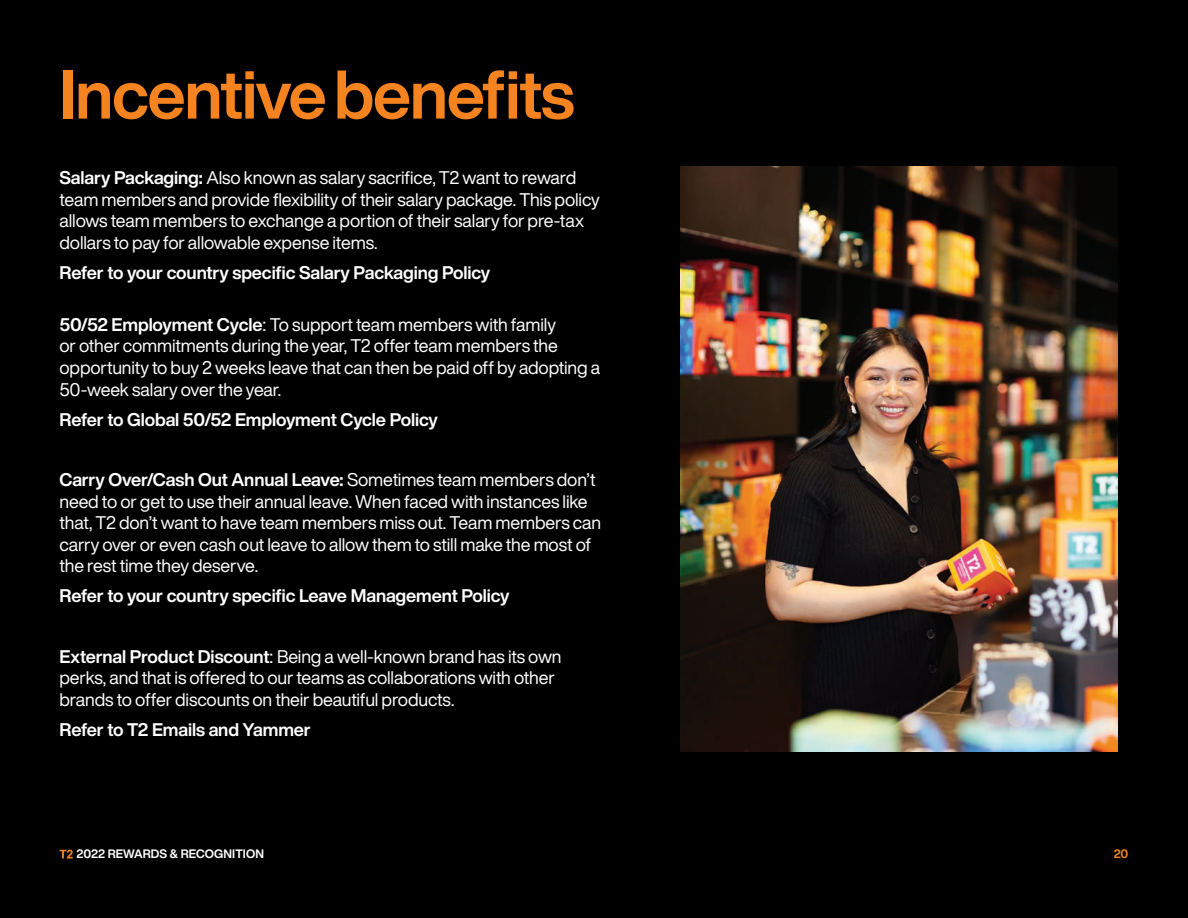
<style>
.page{position:relative;width:1188px;height:918px;background:#000}
.page>*{position:absolute;margin:0;border:0;box-sizing:border-box;transform-origin:0 0}
.t1{font:700 67.5px "Helvetica Now Display";letter-spacing:-.02em;color:#f58420}
.t2{font:18px/21.6px "Helvetica Now Display";letter-spacing:-.01em;color:#fff}
.t3{font:700 18px "Helvetica Now Display";letter-spacing:-.01em;color:#fff}
.t4{font:700 12px "Helvetica Now Display";letter-spacing:.005em;color:#fff}
.t5{font:700 12px "Helvetica Now Display";color:#f58420}
.s1{font-weight:700}
.s2{font-family:"Helvetica Now Text"}
</style>
<div class="page">
<svg style="left:60px;top:850px;width:14px;height:8px"></svg>
<img style="left:680px;top:167px;width:438px;height:584px">
<h1 class="t1" style="left:60px;top:48px;width:517px">Incentive benefits</h1>
<p class="t2" style="left:60px;top:167px;width:542px"><span class="s1">Salary Packaging:</span> Also known as salary sacrifice, T2 want to reward team members and provide flexibility of their salary package. This policy allows team members to exchange a portion of their salary for pre-tax dollars to pay for allowable expense items.</p>
<p class="t3" style="left:60px;top:260px;width:432px">Refer to your country specific Salary Packaging Policy</p>
<p class="t2" style="left:60px;top:314px;width:542px"><span class="s1">50/52 Employment Cycle</span><span class="s2">:</span> To support team members with family<br>or other commitments during the year, T2 offer team members the opportunity to buy 2 weeks leave that can then be paid off by adopting a 50-week salary over the year.</p>
<p class="t3" style="left:60px;top:407px;width:380px">Refer to Global 50/52 Employment Cycle Policy</p>
<p class="t2" style="left:60px;top:469px;width:543px"><span class="s1">Carry Over/Cash Out Annual Leave:</span> Sometimes team members don’t need to or get to use their annual leave. When faced with instances like that, T2 don’t want to have team members miss out. Team members can carry over or even cash out leave to allow them to still make the most of the rest time they deserve.</p>
<p class="t3" style="left:60px;top:584px;width:452px">Refer to your country specific Leave Management Policy</p>
<p class="t2" style="left:60px;top:645px;width:504px"><span class="s1">External Product Discount</span><span class="s2">:</span> Being a well-known brand has its own perks, and that is offered to our teams as collaborations with other brands to offer discounts on their beautiful products.</p>
<p class="t3" style="left:60px;top:717px;width:253px">Refer to T2 Emails and Yammer</p>
<p class="t4" style="left:77px;top:846px;width:189px">2022 REWARDS &amp; RECOGNITION</p>
<p class="t5" style="left:1114px;top:846px;width:16px">20</p>
</div>
